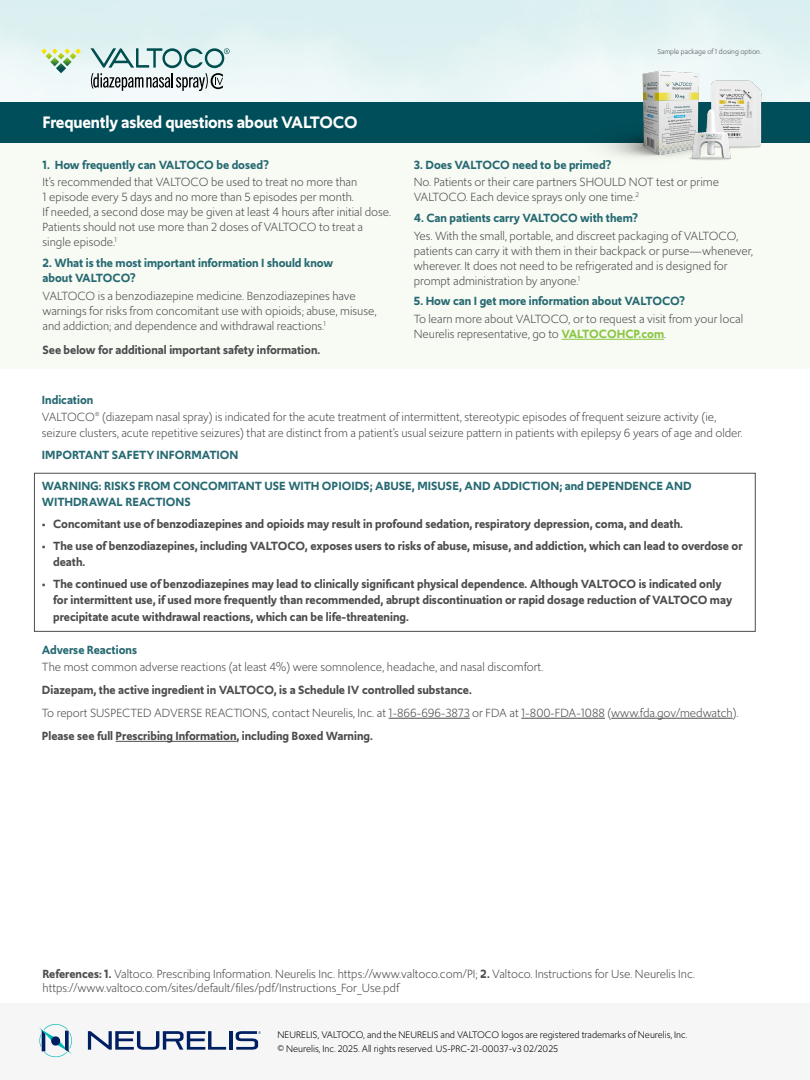
<style>
.page{position:relative;width:810px;height:1080px;background:#fff}
.page>*{position:absolute;margin:0;border:0;box-sizing:border-box;transform-origin:0 0}
.t1{font:600 17.5px "Upgrade";letter-spacing:-.01em;color:#fff}
.t2{font:12.5px/15px "Upgrade";color:#4d4d4f}
.t3{font:600 12.5px/16.2px "Upgrade";color:#4d4d4f}
.t4{font:600 12.5px/15px "Upgrade";color:#266972}
.t5{font:10px/13.8px "Upgrade";color:#000}
.t6{font:7.5px "Upgrade";color:#4d4d4f}
.s1{font-weight:600;color:#8ac642}
.s2{font-weight:600;color:#266972}
.s3{font-weight:600}
</style>
<div class="page">
<div style="left:0;top:142px;width:810px;height:227px;background:#f8fbf4"></div>
<svg style="left:90px;top:48px;width:140px;height:43px"></svg>
<svg style="left:41px;top:48px;width:40px;height:25px"></svg>
<hr style="left:561px;top:339px;width:103px;height:1px;background:#8ac642">
<div style="left:0;top:1004px;width:810px;height:76px;background:#f6f6f6"></div>
<div style="left:0;top:102px;width:810px;height:41px;background:#004e59"></div>
<img style="left:571px;top:63px;width:141px;height:94px">
<img style="left:682px;top:76px;width:89px;height:84px">
<svg style="left:39px;top:1024px;width:33px;height:33px"></svg>
<svg style="left:88px;top:1031px;width:138px;height:19px"></svg>
<hr style="left:229px;top:1031px;width:3px;height:19px;background:#001e62">
<svg style="left:236px;top:1031px;width:25px;height:19px"></svg>
<div style="left:34px;top:473px;width:722px;height:159px;border:1px solid #4d4d4f"></div>
<hr style="left:389px;top:718px;width:81px;height:1px;background:#4d4d4f">
<hr style="left:521px;top:718px;width:84px;height:1px;background:#4d4d4f">
<hr style="left:611px;top:718px;width:122px;height:1px;background:#4d4d4f">
<hr style="left:116px;top:741px;width:120px;height:1px;background:#4d4d4f">
<p class="t6" style="left:657px;top:46px;width:105px">Sample package of 1 dosing option.</p>
<h1 class="t1" style="left:43px;top:110px;width:317px">Frequently asked questions about VALTOCO</h1>
<p class="t4" style="left:43px;top:157px;width:228px">1. How frequently can VALTOCO be dosed?</p>
<p class="t2" style="left:43px;top:175px;width:350px">It’s recommended that VALTOCO be used to treat no more than<br>1 episode every 5 days and no more than 5 episodes per month.<br>If needed, a second dose may be given at least 4 hours after initial dose.<br>Patients should not use more than 2 doses of VALTOCO to treat a single episode.<sup>1</sup></p>
<p class="t4" style="left:43px;top:255px;width:292px">2. What is the most important information I should know about VALTOCO?</p>
<p class="t2" style="left:43px;top:288px;width:336px">VALTOCO is a benzodiazepine medicine. Benzodiazepines have warnings for risks from concomitant use with opioids; abuse, misuse, and addiction; and dependence and withdrawal reactions.<sup>1</sup></p>
<p class="t4" style="left:414px;top:157px;width:199px">3. Does VALTOCO need to be primed?</p>
<p class="t2" style="left:414px;top:175px;width:307px">No. Patients or their care partners SHOULD NOT test or prime<br>VALTOCO. Each device sprays only one time.<sup>2</sup></p>
<p class="t4" style="left:414px;top:210px;width:226px">4. Can patients carry VALTOCO with them?</p>
<p class="t2" style="left:414px;top:228px;width:341px">Yes. With the small, portable, and discreet packaging of VALTOCO, patients can carry it with them in their backpack or purse—whenever, wherever. It does not need to be refrigerated and is designed for prompt administration by anyone.<sup>1</sup></p>
<p class="t4" style="left:414px;top:294px;width:273px">5. How can I get more information about VALTOCO?</p>
<p class="t2" style="left:414px;top:311px;width:331px">To learn more about VALTOCO, or to request a visit from your local<br>Neurelis representative, go to <span class="s1">VALTOCOHCP.com</span>.</p>
<p class="t3" style="left:43px;top:342px;width:279px">See below for additional important safety information.</p>
<p class="t2" style="left:42px;top:392px;width:702px;line-height:16.2px"><span class="s2">Indication<br></span>VALTOCO<sup>®</sup> (diazepam nasal spray) is indicated for the acute treatment of intermittent, stereotypic episodes of frequent seizure activity (ie, seizure clusters, acute repetitive seizures) that are distinct from a patient’s usual seizure pattern in patients with epilepsy 6 years of age and older.</p>
<p class="t4" style="left:42px;top:447px;width:198px">IMPORTANT SAFETY INFORMATION</p>
<p class="t4" style="left:42px;top:478px;width:651px;line-height:16.2px">WARNING: RISKS FROM CONCOMITANT USE WITH OPIOIDS; ABUSE, MISUSE, AND ADDICTION; and DEPENDENCE AND<br>WITHDRAWAL REACTIONS</p>
<p class="t3" style="left:42px;top:516px;width:643px">• Concomitant use of benzodiazepines and opioids may result in profound sedation, respiratory depression, coma, and death.</p>
<p class="t3" style="left:53px;top:538px;width:691px;text-indent:-11px">• The use of benzodiazepines, including VALTOCO, exposes users to risks of abuse, misuse, and addiction, which can lead to overdose or death.</p>
<p class="t3" style="left:53px;top:576px;width:681px;text-indent:-11px">• The continued use of benzodiazepines may lead to clinically significant physical dependence. Although VALTOCO is indicated only for intermittent use, if used more frequently than recommended, abrupt discontinuation or rapid dosage reduction of VALTOCO may precipitate acute withdrawal reactions, which can be life-threatening.</p>
<p class="t4" style="left:42px;top:643px;width:97px">Adverse Reactions</p>
<p class="t2" style="left:42px;top:659px;width:503px">The most common adverse reactions (at least 4%) were somnolence, headache, and nasal discomfort.</p>
<p class="t3" style="left:42px;top:682px;width:431px">Diazepam, the active ingredient in VALTOCO, is a Schedule IV controlled substance.</p>
<p class="t2" style="left:42px;top:705px;width:698px">To report SUSPECTED ADVERSE REACTIONS, contact Neurelis, Inc. at 1-866-696-3873 or FDA at 1-800-FDA-1088 (www.fda.gov/medwatch).</p>
<p class="t3" style="left:42px;top:728px;width:332px">Please see full Prescribing Information, including Boxed Warning.</p>
<p class="t2" style="left:43px;top:967px;width:654px;line-height:13.8px"><span class="s3">References: 1.</span> Valtoco. Prescribing Information. Neurelis Inc. https://www.valtoco.com/PI; <span class="s3">2.</span> Valtoco. Instructions for Use. Neurelis Inc. https://www.valtoco.com/sites/default/files/pdf/Instructions_For_Use.pdf</p>
<p class="t5" style="left:278px;top:1028px;width:412px">NEURELIS, VALTOCO, and the NEURELIS and VALTOCO logos are registered trademarks of Neurelis, Inc. © Neurelis, Inc. 2025. All rights reserved. US-PRC-21-00037-v3 02/2025</p>
</div>
